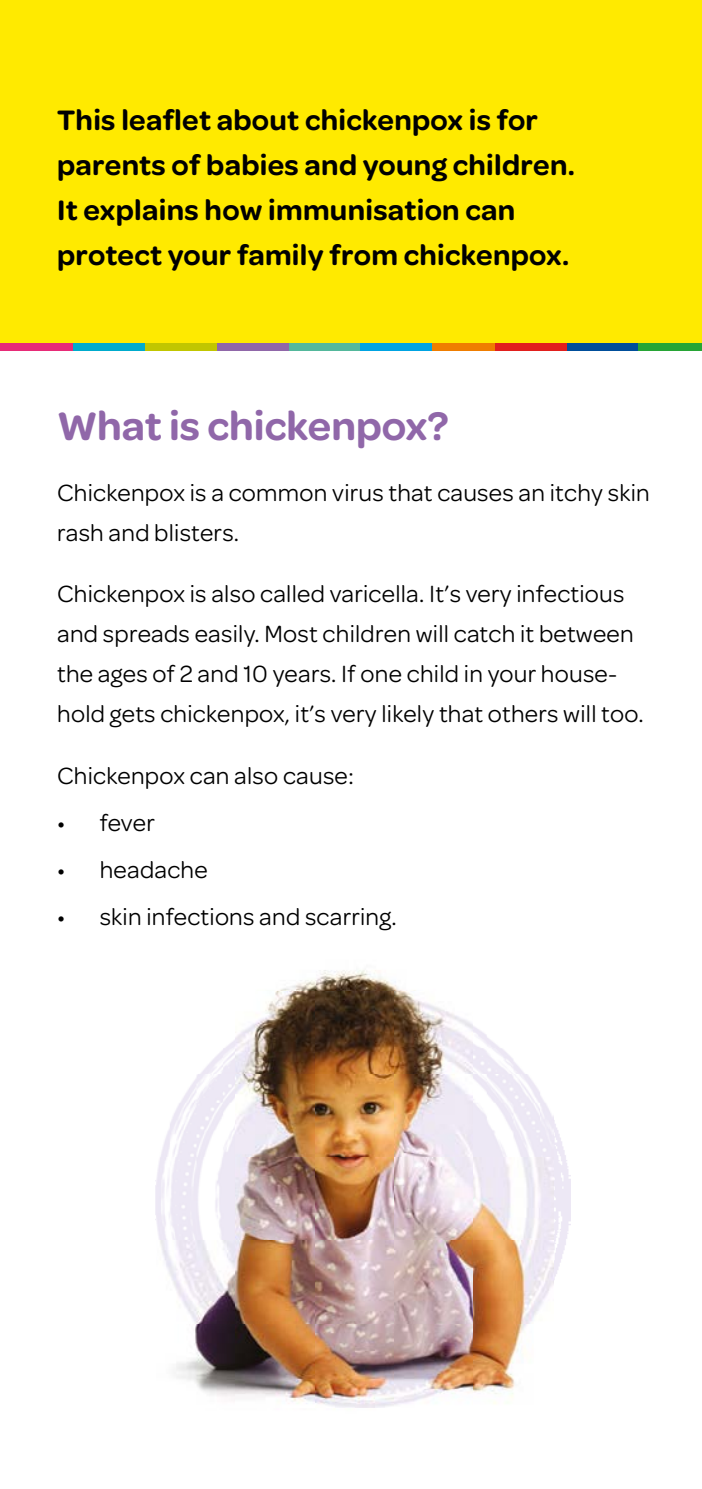
<style>
.page{position:relative;width:702px;height:1489px;background:#fff}
.page>*{position:absolute;margin:0;border:0;box-sizing:border-box;transform-origin:0 0}
.t1{font:600 42.5px "Omnes";color:#9067a9}
.t2{font:600 30px/45px "Omnes";letter-spacing:.01em;color:#000}
.t3{font:25px/40px "Omnes";letter-spacing:.01em;color:#000}
</style>
<div class="page">
<div style="left:0;top:0;width:702px;height:344px;background:#ffea00"></div>
<img style="left:155px;top:1116px;width:415px;height:169px">
<img style="left:278px;top:970px;width:137px;height:438px">
<img style="left:156px;top:991px;width:397px;height:415px">
<div style="left:637px;top:344px;width:65px;height:7px;background:#27a536"></div>
<div style="left:566px;top:344px;width:71px;height:7px;background:#004e9b"></div>
<div style="left:495px;top:344px;width:71px;height:7px;background:#e11f1d"></div>
<div style="left:431px;top:344px;width:64px;height:7px;background:#ef7d00"></div>
<div style="left:360px;top:344px;width:71px;height:7px;background:#00a3e2"></div>
<div style="left:289px;top:344px;width:71px;height:7px;background:#53b89c"></div>
<div style="left:217px;top:344px;width:72px;height:7px;background:#9067a9"></div>
<div style="left:145px;top:344px;width:72px;height:7px;background:#c1c600"></div>
<div style="left:72px;top:344px;width:73px;height:7px;background:#00abcd"></div>
<div style="left:0;top:344px;width:72px;height:7px;background:#e72b78"></div>
<p class="t2" style="left:57px;top:96px;width:519px">This leaflet about chickenpox is for parents of babies and young children.<br>It explains how immunisation can protect your family from chickenpox.</p>
<h1 class="t1" style="left:57px;top:395px;width:393px">What is chickenpox?</h1>
<p class="t3" style="left:57px;top:471px;width:594px">Chickenpox is a common virus that causes an itchy skin rash and blisters.</p>
<p class="t3" style="left:57px;top:572px;width:588px">Chickenpox is also called varicella. It’s very infectious and spreads easily. Most children will catch it between the ages of 2 and 10 years. If one child in your house&shy;hold gets chickenpox, it’s very likely that others will too.</p>
<p class="t3" style="left:57px;top:753px;width:298px">Chickenpox can also cause:</p>
<p class="t3" style="left:57px;top:801px;width:99px">• fever</p>
<p class="t3" style="left:57px;top:848px;width:152px">• headache</p>
<p class="t3" style="left:57px;top:895px;width:341px">• skin infections and scarring.</p>
</div>
